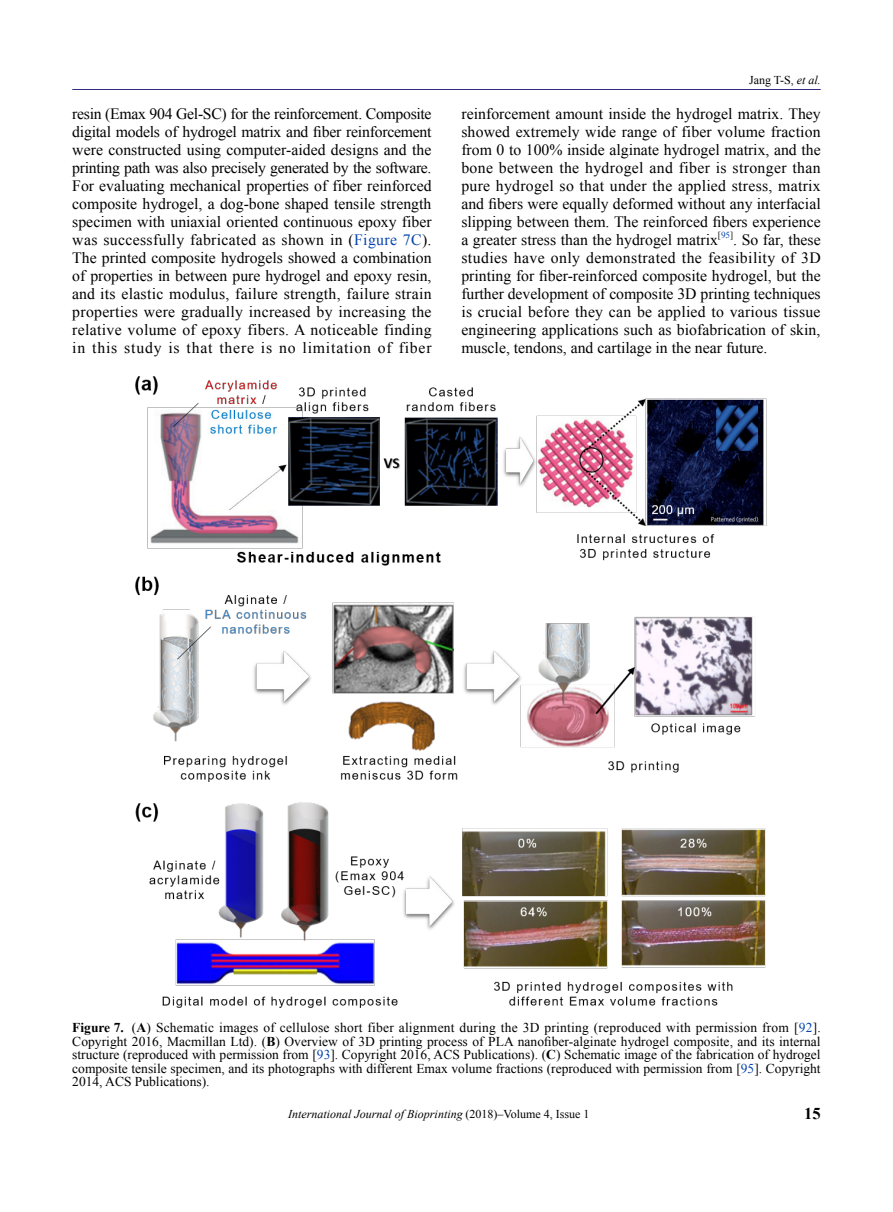
<style>
.page{position:relative;width:893px;height:1212px;background:#fff}
.page>*{position:absolute;margin:0;border:0;box-sizing:border-box;transform-origin:0 0}
.t1{font:700 16.5px "Times New Roman";color:#000}
.t2{font:15.75px/18px "Times New Roman";color:#000;text-align:justify}
.t3{font:13.5px/13.5px "Times New Roman";color:#000;text-align:justify}
.t4{font:italic 12px "Times New Roman";color:#000}
.t5{font:12px "Times New Roman";color:#000}
.t6{font:9.15px "Times New Roman";color:#000}
.s1{font-style:italic}
.s2{color:#0645ad}
.s3{font-weight:700}
.s4{font-style:normal}
</style>
<div class="page">
<hr style="left:72px;top:89px;width:749px;height:1px;background:#2c2b7e">
<img style="left:135px;top:376px;width:632px;height:632px">
<p class="t5" style="left:749px;top:71px;width:73px">Jang T-S, <span class="s1">et al.</span></p>
<p class="t2" style="left:72px;top:105px;width:361px">resin (Emax 904 Gel-SC) for the reinforcement. Composite digital models of hydrogel matrix and fiber reinforcement were constructed using computer-aided designs and the printing path was also precisely generated by the software.<br>For evaluating mechanical properties of fiber reinforced composite hydrogel, a dog-bone shaped tensile strength specimen with uniaxial oriented continuous epoxy fiber was successfully fabricated as shown in (<span class="s2">Figure 7C</span>).<br>The printed composite hydrogels showed a combination of properties in between pure hydrogel and epoxy resin, and its elastic modulus, failure strength, failure strain properties were gradually increased by increasing the relative volume of epoxy fibers. A noticeable finding in this study is that there is no limitation of fiber</p>
<p class="t2" style="left:461px;top:105px;width:361px">reinforcement amount inside the hydrogel matrix. They showed extremely wide range of fiber volume fraction from 0 to 100% inside alginate hydrogel matrix, and the bone between the hydrogel and fiber is stronger than pure hydrogel so that under the applied stress, matrix and fibers were equally deformed without any interfacial slipping between them. The reinforced fibers experience a greater stress than the hydrogel matrix</p>
<p class="t6" style="left:718px;top:228px;width:17px">[<span class="s2">95</span>]</p>
<p class="t2" style="left:461px;top:231px;width:361px;text-indent:272px">. So far, these studies have only demonstrated the feasibility of 3D printing for fiber-reinforced composite hydrogel, but the further development of composite 3D printing techniques is crucial before they can be applied to various tissue engineering applications such as biofabrication of skin, muscle, tendons, and cartilage in the near future.</p>
<p class="t3" style="left:72px;top:1021px;width:750px"><span class="s3">Figure 7.</span> (<span class="s3">A</span>) Schematic images of cellulose short fiber alignment during the 3D printing (reproduced with permission from [<span class="s2">92</span>].<br>Copyright 2016, Macmillan Ltd). (<span class="s3">B</span>) Overview of 3D printing process of PLA nanofiber-alginate hydrogel composite, and its internal structure (reproduced with permission from [<span class="s2">93</span>]. Copyright 2016, ACS Publications). (<span class="s3">C</span>) Schematic image of the fabrication of hydrogel composite tensile specimen, and its photographs with different Emax volume fractions (reproduced with permission from [<span class="s2">95</span>]. Copyright 2014, ACS Publications).</p>
<p class="t4" style="left:288px;top:1105px;width:303px">International Journal of Bioprinting <span class="s4">(2018)–Volume 4, Issue 1</span></p>
<p class="t1" style="left:804px;top:1102px;width:18px">15</p>
</div>
